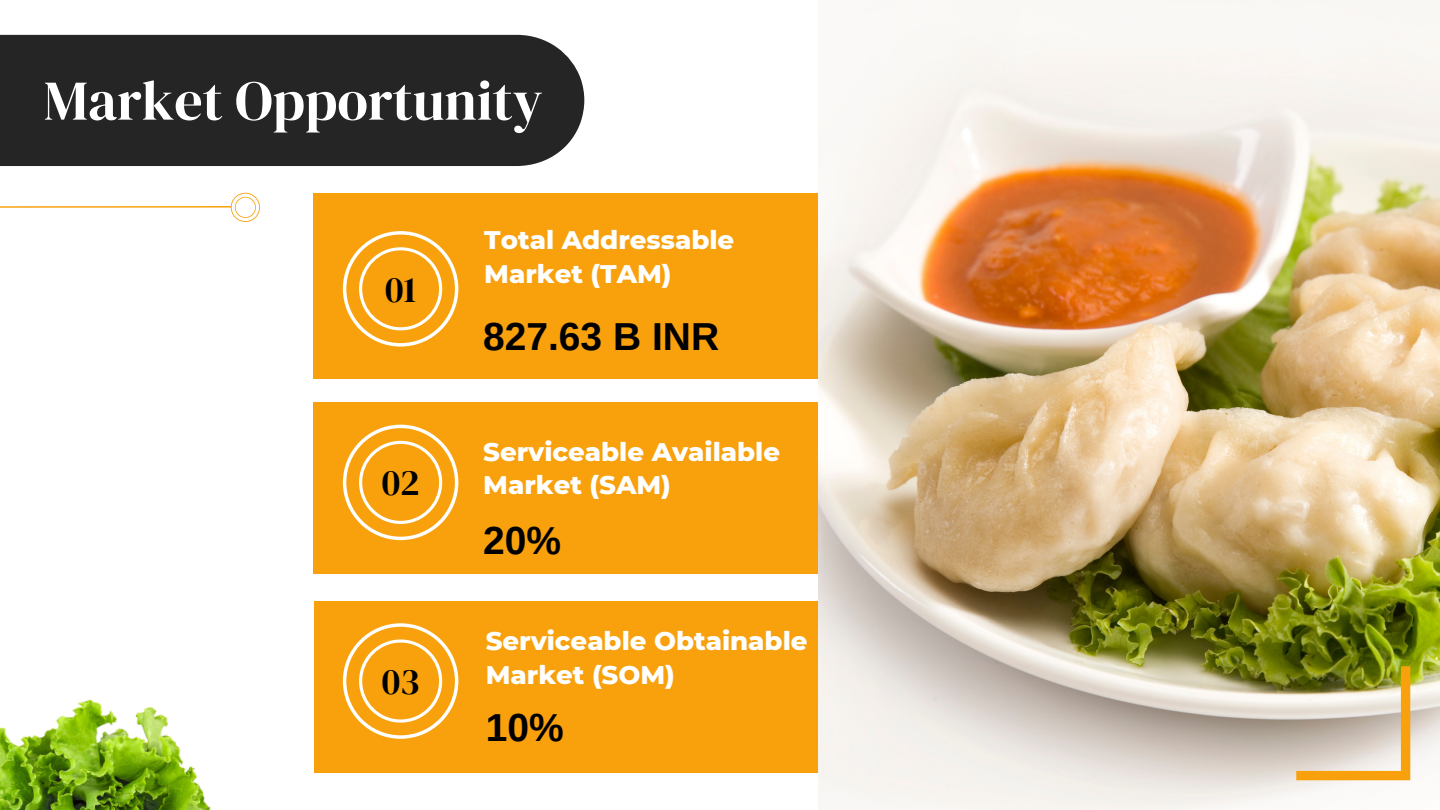
<style>
.page{position:relative;width:1440px;height:810px;background:#fff}
.page>*{position:absolute;margin:0;border:0;box-sizing:border-box;transform-origin:0 0}
.t1{font:56px "DM Serif Display";color:#fff}
.t2{font:700 39px "Arimo";color:#000}
.t3{font:36.6px "DM Serif Display";color:#000}
.t4{font:800 26px/33.8px "Montserrat";color:#fff}
</style>
<div class="page">
<div style="left:314px;top:193px;width:650px;height:186px;background:#f8a10d"></div>
<div style="left:313px;top:402px;width:651px;height:171px;background:#f8a10d"></div>
<div style="left:314px;top:601px;width:651px;height:172px;background:#f8a10d"></div>
<img style="left:819px;top:0;width:621px;height:810px">
<svg style="left:343px;top:425px;width:115px;height:115px"></svg>
<svg style="left:343px;top:231px;width:115px;height:116px"></svg>
<hr style="left:0;top:206px;width:231px;height:2px;background:#f8a10d">
<svg style="left:231px;top:193px;width:29px;height:29px"></svg>
<div style="left:0;top:35px;width:584px;height:131px;background:#252525"></div>
<svg style="left:343px;top:623px;width:115px;height:116px"></svg>
<svg style="left:1296px;top:666px;width:114px;height:114px"></svg>
<img style="left:0;top:699px;width:211px;height:111px">
<p class="t1" style="left:44px;top:62px;width:501px">Market Opportunity</p>
<p class="t3" style="left:385px;top:264px;width:33px">01</p>
<p class="t3" style="left:382px;top:457px;width:39px">02</p>
<p class="t3" style="left:382px;top:656px;width:39px">03</p>
<p class="t4" style="left:484px;top:223px;width:252px">Total Addressable<br>Market (TAM)</p>
<p class="t2" style="left:483px;top:315px;width:238px">827.63 B INR</p>
<p class="t4" style="left:483px;top:434px;width:298px">Serviceable Available<br>Market (SAM)</p>
<p class="t2" style="left:483px;top:519px;width:80px">20%</p>
<p class="t4" style="left:486px;top:624px;width:323px">Serviceable Obtainable<br>Market (SOM)</p>
<p class="t2" style="left:486px;top:705px;width:80px">10%</p>
</div>
